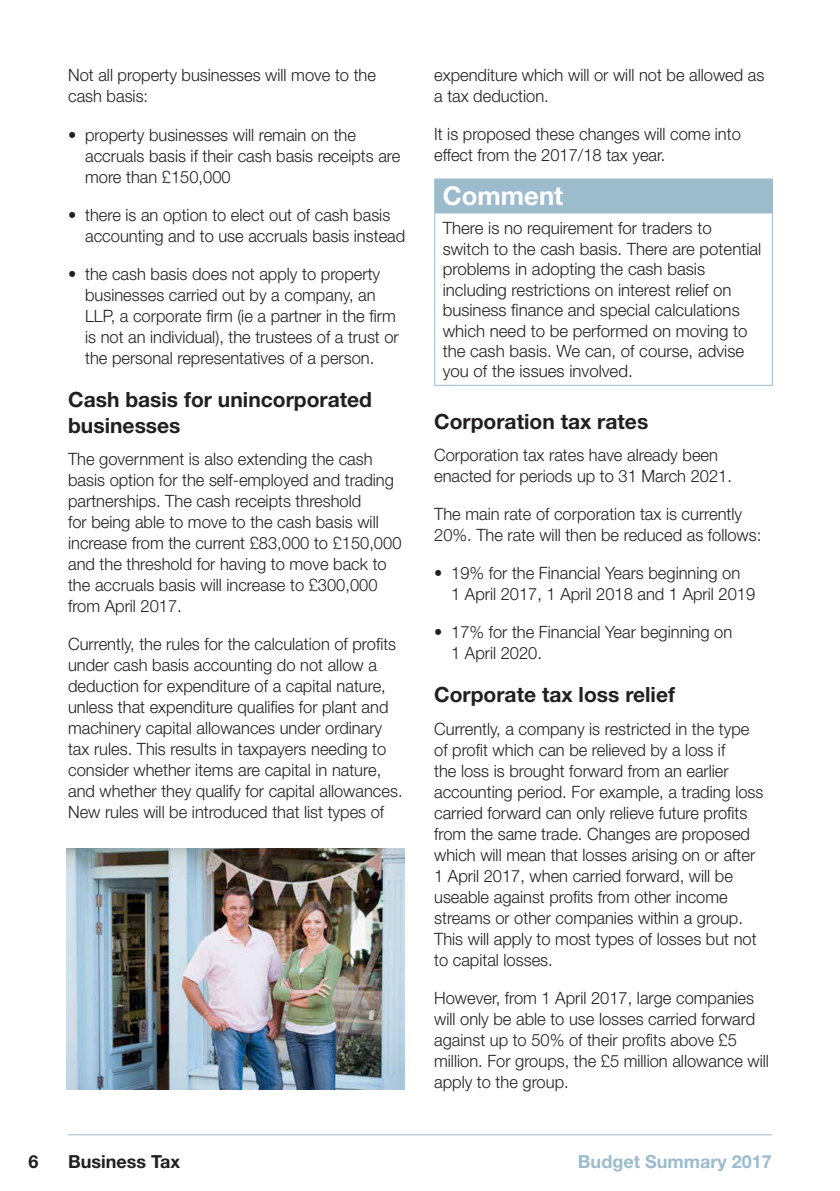
<style>
.page{position:relative;width:840px;height:1191px;background:#fff}
.page>*{position:absolute;margin:0;border:0;box-sizing:border-box;transform-origin:0 0}
.t1{font:700 26px "Helvetica Neue";color:#fff}
.t2{font:700 21px/26px "Helvetica Neue";color:#231f20}
.t3{font:700 18px "Helvetica Neue";color:#9cbccd}
.t4{font:700 18px "Helvetica Neue";color:#231f20}
.t5{font:300 17px/21px "Helvetica Neue";color:#231f20}
.s1{font-weight:400}
</style>
<div class="page">
<hr style="left:68px;top:1134px;width:703px;height:1px;background:#9cbccd">
<div style="left:434px;top:179px;width:338px;height:34px;background:#9cbccd"></div>
<hr style="left:434px;top:178px;width:338px;height:1px;background:#9cbccd">
<hr style="left:434px;top:213px;width:1px;height:172px;background:#9cbccd">
<hr style="left:771px;top:213px;width:1px;height:172px;background:#9cbccd">
<hr style="left:434px;top:385px;width:338px;height:1px;background:#9cbccd">
<img style="left:67px;top:849px;width:337px;height:241px">
<p class="t5" style="left:68px;top:65px;width:309px">Not all property businesses will move to the cash basis:</p>
<p class="t5" style="left:85px;top:124px;width:316px;text-indent:-17px"><span class="s1">•</span> property businesses will remain on the accruals basis if their cash basis receipts are more than £150,000</p>
<p class="t5" style="left:85px;top:204px;width:321px;text-indent:-17px"><span class="s1">•</span> there is an option to elect out of cash basis accounting and to use accruals basis instead</p>
<p class="t5" style="left:85px;top:263px;width:315px;text-indent:-17px"><span class="s1">•</span> the cash basis does not apply to property businesses carried out by a company, an LLP, a corporate firm (ie a partner in the firm is not an individual), the trustees of a trust or the personal representatives of a person.</p>
<p class="t2" style="left:68px;top:386px;width:305px">Cash basis for unincorporated businesses</p>
<p class="t5" style="left:68px;top:448px;width:335px">The government is also extending the cash basis option for the self-employed and trading partnerships. The cash receipts threshold<br>for being able to move to the cash basis will increase from the current £83,000 to £150,000 and the threshold for having to move back to the accruals basis will increase to £300,000 from April 2017.</p>
<p class="t5" style="left:68px;top:633px;width:336px">Currently, the rules for the calculation of profits under cash basis accounting do not allow a deduction for expenditure of a capital nature, unless that expenditure qualifies for plant and machinery capital allowances under ordinary tax rules. This results in taxpayers needing to consider whether items are capital in nature, and whether they qualify for capital allowances.<br>New rules will be introduced that list types of</p>
<p class="t5" style="left:434px;top:64px;width:331px">expenditure which will or will not be allowed as a tax deduction.</p>
<p class="t5" style="left:434px;top:123px;width:308px">It is proposed these changes will come into effect from the 2017/18 tax year.</p>
<h1 class="t1" style="left:442px;top:180px;width:122px">Comment</h1>
<p class="t5" style="left:442px;top:218px;width:320px;line-height:20.4px">There is no requirement for traders to switch to the cash basis. There are potential problems in adopting the cash basis including restrictions on interest relief on business finance and special calculations which need to be performed on moving to the cash basis. We can, of course, advise you of the issues involved.</p>
<p class="t2" style="left:434px;top:408px;width:215px">Corporation tax rates</p>
<p class="t5" style="left:434px;top:444px;width:299px">Corporation tax rates have already been enacted for periods up to 31 March 2021.</p>
<p class="t5" style="left:434px;top:503px;width:328px">The main rate of corporation tax is currently<br>20%. The rate will then be reduced as follows:</p>
<p class="t5" style="left:451px;top:562px;width:305px;text-indent:-17px"><span class="s1">•</span> 19% for the Financial Years beginning on<br>1 April 2017, 1 April 2018 and 1 April 2019</p>
<p class="t5" style="left:451px;top:621px;width:282px;text-indent:-17px"><span class="s1">•</span> 17% for the Financial Year beginning on<br>1 April 2020.</p>
<p class="t2" style="left:434px;top:681px;width:242px">Corporate tax loss relief</p>
<p class="t5" style="left:434px;top:717px;width:330px">Currently, a company is restricted in the type of profit which can be relieved by a loss if<br>the loss is brought forward from an earlier accounting period. For example, a trading loss carried forward can only relieve future profits from the same trade. Changes are proposed which will mean that losses arising on or after 1 April 2017, when carried forward, will be useable against profits from other income streams or other companies within a group.<br>This will apply to most types of losses but not to capital losses.</p>
<p class="t5" style="left:434px;top:986px;width:336px">However, from 1 April 2017, large companies will only be able to use losses carried forward against up to 50% of their profits above £5 million. For groups, the £5 million allowance will apply to the group.</p>
<p class="t4" style="left:28px;top:1150px;width:12px">6</p>
<p class="t4" style="left:68px;top:1150px;width:113px">Business Tax</p>
<p class="t3" style="left:577px;top:1150px;width:195px">Budget Summary 2017</p>
</div>
